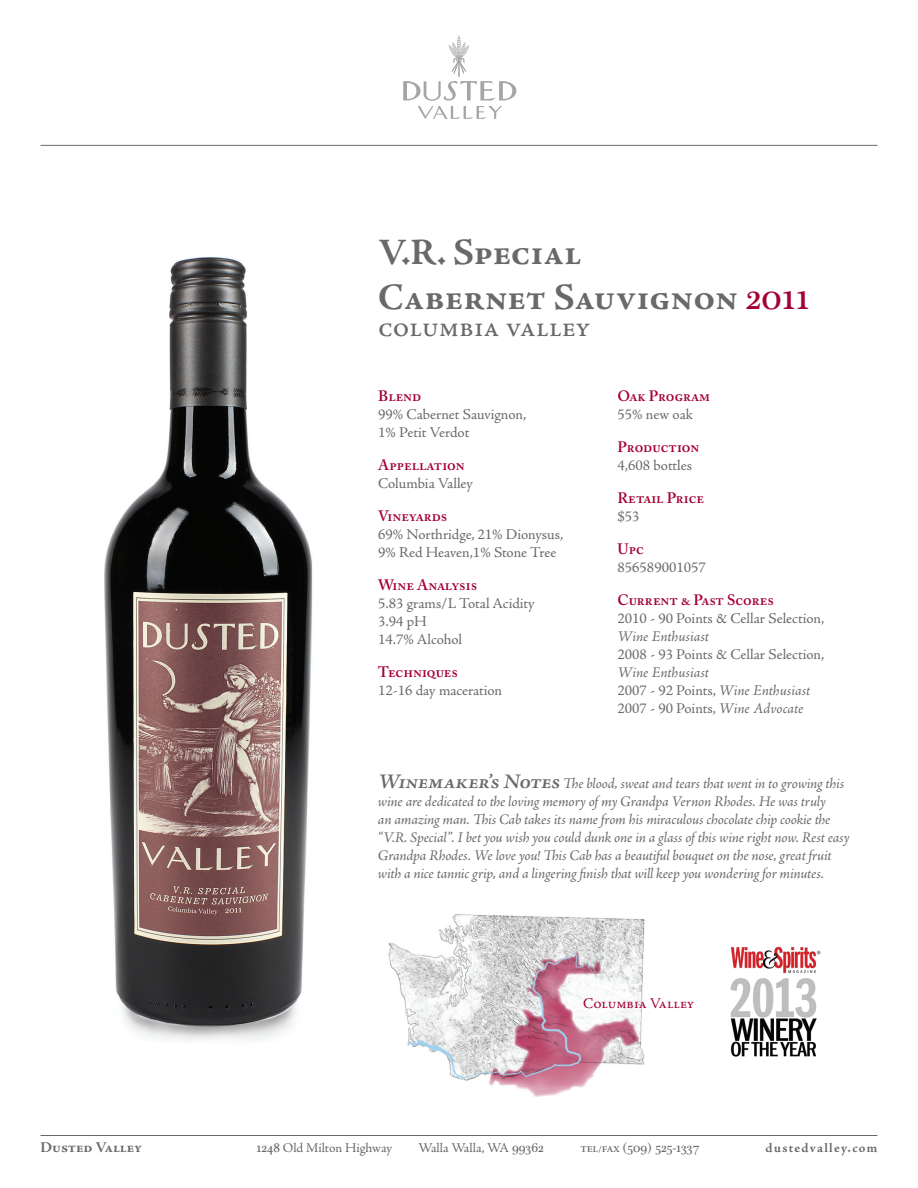
<style>
.page{position:relative;width:918px;height:1188px;background:#fff}
.page>*{position:absolute;margin:0;border:0;box-sizing:border-box;transform-origin:0 0}
.t1{font:700 37.5px/45px "Adobe Jenson Pro";color:#69696c}
.t2{font:30px "Adobe Jenson Pro";color:#69696c}
.t3{font:italic 15px/18px "Adobe Jenson Pro";letter-spacing:-.01em;color:#69696c}
.t4{font:15px/18px "Adobe Jenson Pro";color:#69696c}
.t5{font:600 15px "Adobe Caslon Pro";color:#a40133}
.t6{font:15px "Adobe Jenson Pro";color:#a40133}
.t7{font:700 15px "Adobe Jenson Pro";color:#69696c}
.t8{font:13.5px "Adobe Jenson Pro";letter-spacing:-.01em;color:#69696c}
.t9{font:13.5px "Plantagenet Cherokee";color:#69696c}
.t10{font:700 13.5px "Adobe Jenson Pro";color:#69696c}
.s1{font-family:"Plantagenet Cherokee";font-weight:400;color:#a40133}
.s2{font-style:normal}
.s3{font-weight:600;font-size:21px}
.s4{font-family:"Plantagenet Cherokee"}
.s5{font-family:"Adobe Jenson Pro";font-weight:700;font-size:9px}
</style>
<div class="page">
<svg style="left:403px;top:35px;width:113px;height:84px"></svg>
<hr style="left:40px;top:145px;width:838px;height:1px;background:#69696c">
<hr style="left:40px;top:1135px;width:838px;height:1px;background:#69696c">
<img style="left:730px;top:946px;width:91px;height:111px">
<img style="left:388px;top:914px;width:257px;height:183px">
<img style="left:104px;top:257px;width:209px;height:784px">
<h1 class="t1" style="left:378px;top:231px;width:433px">V.R. Special<br>Cabernet Sauvignon <span class="s1">2011</span></h1>
<h2 class="t2" style="left:378px;top:310px;width:214px">columbia valley</h2>
<p class="t5" style="left:378px;top:387px;width:45px">Blend</p>
<p class="t4" style="left:378px;top:405px;width:150px">99% Cabernet Sauvignon,<br>1% Petit Verdot</p>
<p class="t5" style="left:378px;top:456px;width:88px">Appellation</p>
<p class="t4" style="left:378px;top:474px;width:96px">Columbia Valley</p>
<p class="t5" style="left:378px;top:507px;width:71px">Vineyards</p>
<p class="t4" style="left:378px;top:525px;width:187px">69% Northridge, 21% Dionysus,<br>9% Red Heaven,1% Stone Tree</p>
<p class="t5" style="left:378px;top:576px;width:101px">Wine Analysis</p>
<p class="t4" style="left:378px;top:594px;width:158px">5.83 grams/L Total Acidity<br>3.94 pH<br>14.7% Alcohol</p>
<p class="t5" style="left:378px;top:663px;width:81px">Techniques</p>
<p class="t4" style="left:378px;top:681px;width:125px">12-16 day maceration</p>
<p class="t5" style="left:618px;top:387px;width:94px">Oak Program</p>
<p class="t4" style="left:618px;top:405px;width:77px">55% new oak</p>
<p class="t5" style="left:618px;top:438px;width:83px">Production</p>
<p class="t4" style="left:618px;top:456px;width:76px">4,608 bottles</p>
<p class="t5" style="left:618px;top:489px;width:88px">Retail Price</p>
<p class="t4" style="left:618px;top:507px;width:24px">$53</p>
<p class="t5" style="left:618px;top:540px;width:28px">Upc</p>
<p class="t4" style="left:618px;top:558px;width:90px">856589001057</p>
<p class="t5" style="left:618px;top:591px;width:158px">Current &amp; Past Scores</p>
<p class="t4" style="left:618px;top:609px;width:208px">2010 - 90 Points &amp; Cellar Selection,</p>
<p class="t3" style="left:618px;top:628px;width:93px">Wine Enthusiast</p>
<p class="t4" style="left:618px;top:645px;width:208px">2008 - 93 Points &amp; Cellar Selection,</p>
<p class="t3" style="left:618px;top:664px;width:194px">Wine Enthusiast<br><span class="s2">2007 - 92 Points,</span> Wine Enthusiast<br><span class="s2">2007 - 90 Points,</span> Wine Advocate</p>
<p class="t3" style="left:378px;top:776px;width:473px"><span class="s3">Winemaker’s Notes</span> The blood, sweat and tears that went in to growing this wine are dedicated to the loving memory of my Grandpa Vernon Rhodes. He was truly<br>an amazing man. This Cab takes its name from his miraculous chocolate chip cookie the “V.R. Special”. I bet you wish you could dunk one in a glass of this wine right now. Rest easy Grandpa Rhodes. We love you! This Cab has a beautiful bouquet on the nose, great fruit with a nice tannic grip, and a lingering finish that will keep you wondering for minutes.</p>
<p class="t6" style="left:583px;top:994px;width:113px">Columbia Valley</p>
<p class="t7" style="left:40px;top:1138px;width:103px">Dusted Valley</p>
<p class="t8" style="left:257px;top:1140px;width:137px"><span class="s4">1248</span> Old Milton Highway</p>
<p class="t8" style="left:419px;top:1140px;width:127px">Walla Walla, WA <span class="s4">99362</span></p>
<p class="t9" style="left:580px;top:1139px;width:120px"><span class="s5">Tel/Fax</span> (509) 525-1337</p>
<p class="t10" style="left:766px;top:1140px;width:113px">dustedvalley.com</p>
</div>
